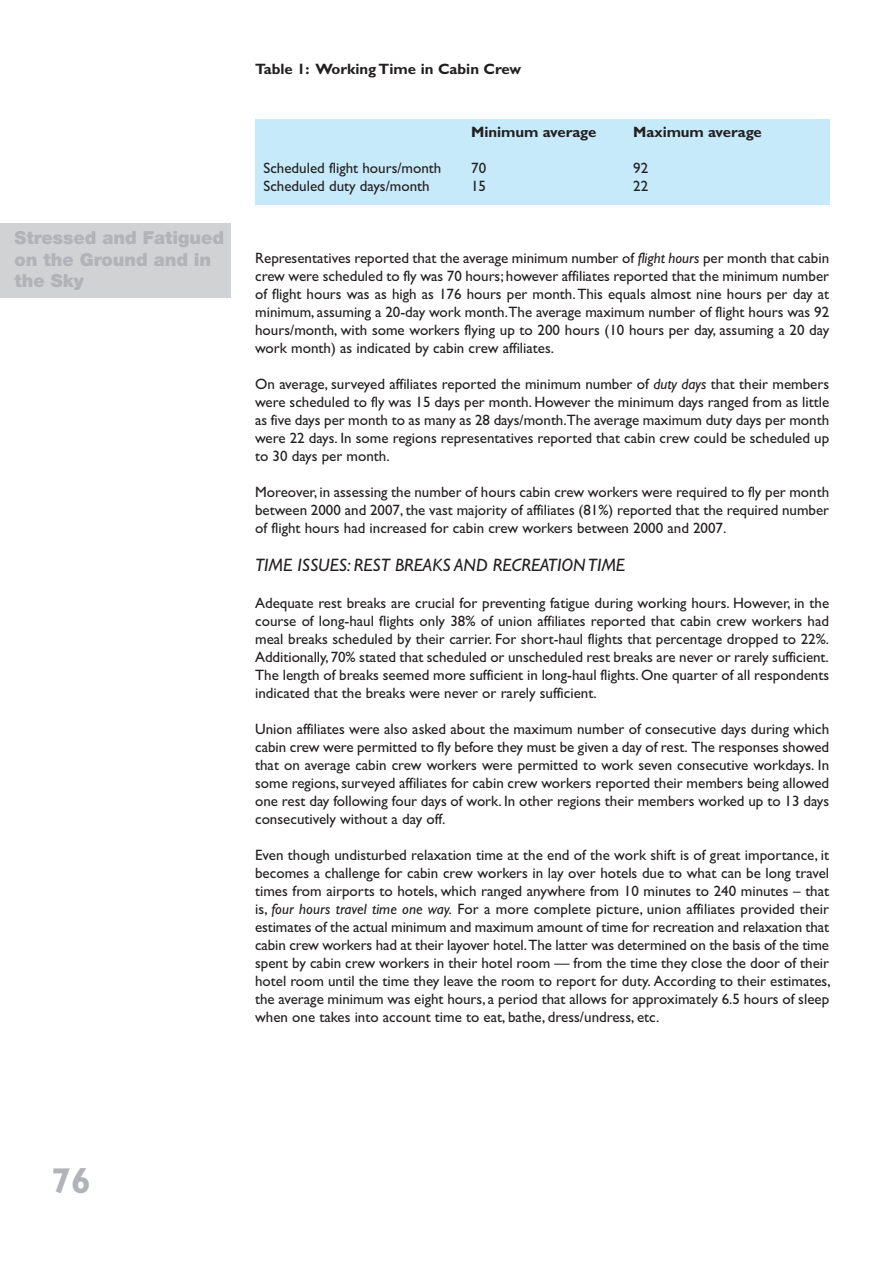
<style>
.page{position:relative;width:893px;height:1263px;background:#fff}
.page>*{position:absolute;margin:0;border:0;box-sizing:border-box;transform-origin:0 0}
.t1{font:700 36px "Gill Sans";color:#b2b3b7}
.t2{font:900 18px/21.6px "Helvetica Neue";color:#b2b3b7}
.t3{font:italic 18px "Gill Sans";color:#231f20}
.t4{font:15px/18px "Gill Sans";color:#231f20;text-align:justify}
.t5{font:700 15px "Gill Sans";color:#231f20}
.s1{font-style:italic}
</style>
<div class="page">
<div style="left:255px;top:119px;width:574px;height:86px;background:#c6eafa"></div>
<div style="left:0;top:223px;width:231px;height:75px;background:#d1d2d4"></div>
<p class="t2" style="left:15px;top:228px;width:211px">Stressed and Fatigued on the Ground and in the Sky</p>
<p class="t5" style="left:255px;top:63px;width:268px">Table 1: Working Time in Cabin Crew</p>
<p class="t5" style="left:471px;top:126px;width:127px">Minimum average</p>
<p class="t5" style="left:633px;top:126px;width:130px">Maximum average</p>
<p class="t4" style="left:263px;top:158px;width:179px">Scheduled flight hours/month</p>
<p class="t4" style="left:471px;top:158px;width:16px">70</p>
<p class="t4" style="left:633px;top:158px;width:16px">92</p>
<p class="t4" style="left:263px;top:176px;width:168px">Scheduled duty days/month</p>
<p class="t4" style="left:471px;top:176px;width:16px">15</p>
<p class="t4" style="left:633px;top:176px;width:16px">22</p>
<p class="t4" style="left:255px;top:248px;width:576px">Representatives reported that the average minimum number of <span class="s1">flight hours</span> per month that cabin crew were scheduled to fly was 70 hours;however affiliates reported that the minimum number of flight hours was as high as 176 hours per month.This equals almost nine hours per day at minimum, assuming a 20-day work month.The average maximum number of flight hours was 92 hours/month, with some workers flying up to 200 hours (10 hours per day, assuming a 20 day work month) as indicated by cabin crew affiliates.</p>
<p class="t4" style="left:255px;top:374px;width:576px">On average, surveyed affiliates reported the minimum number of <span class="s1">duty days</span> that their members were scheduled to fly was 15 days per month. However the minimum days ranged from as little as five days per month to as many as 28 days/month.The average maximum duty days per month were 22 days. In some regions representatives reported that cabin crew could be scheduled up to 30 days per month.</p>
<p class="t4" style="left:255px;top:482px;width:576px">Moreover, in assessing the number of hours cabin crew workers were required to fly per month between 2000 and 2007, the vast majority of affiliates (81%) reported that the required number of flight hours had increased for cabin crew workers between 2000 and 2007.</p>
<p class="t3" style="left:255px;top:554px;width:371px">TIME ISSUES: REST BREAKS AND RECREATIONTIME</p>
<p class="t4" style="left:255px;top:594px;width:576px">Adequate rest breaks are crucial for preventing fatigue during working hours. However, in the course of long-haul flights only 38% of union affiliates reported that cabin crew workers had meal breaks scheduled by their carrier. For short-haul flights that percentage dropped to 22%.<br>Additionally,70% stated that scheduled or unscheduled rest breaks are never or rarely sufficient.<br>The length of breaks seemed more sufficient in long-haul flights. One quarter of all respondents indicated that the breaks were never or rarely sufficient.</p>
<p class="t4" style="left:255px;top:720px;width:576px">Union affiliates were also asked about the maximum number of consecutive days during which cabin crew were permitted to fly before they must be given a day of rest. The responses showed that on average cabin crew workers were permitted to work seven consecutive workdays. In some regions, surveyed affiliates for cabin crew workers reported their members being allowed one rest day following four days of work. In other regions their members worked up to 13 days consecutively without a day off.</p>
<p class="t4" style="left:255px;top:846px;width:577px">Even though undisturbed relaxation time at the end of the work shift is of great importance, it becomes a challenge for cabin crew workers in lay over hotels due to what can be long travel times from airports to hotels, which ranged anywhere from 10 minutes to 240 minutes – that is, <span class="s1">four hours travel time one way.</span> For a more complete picture, union affiliates provided their estimates of the actual minimum and maximum amount of time for recreation and relaxation that cabin crew workers had at their layover hotel.The latter was determined on the basis of the time spent by cabin crew workers in their hotel room — from the time they close the door of their hotel room until the time they leave the room to report for duty. According to their estimates, the average minimum was eight hours, a period that allows for approximately 6.5 hours of sleep when one takes into account time to eat, bathe, dress/undress, etc.</p>
<h1 class="t1" style="left:51px;top:1159px;width:41px">76</h1>
</div>
